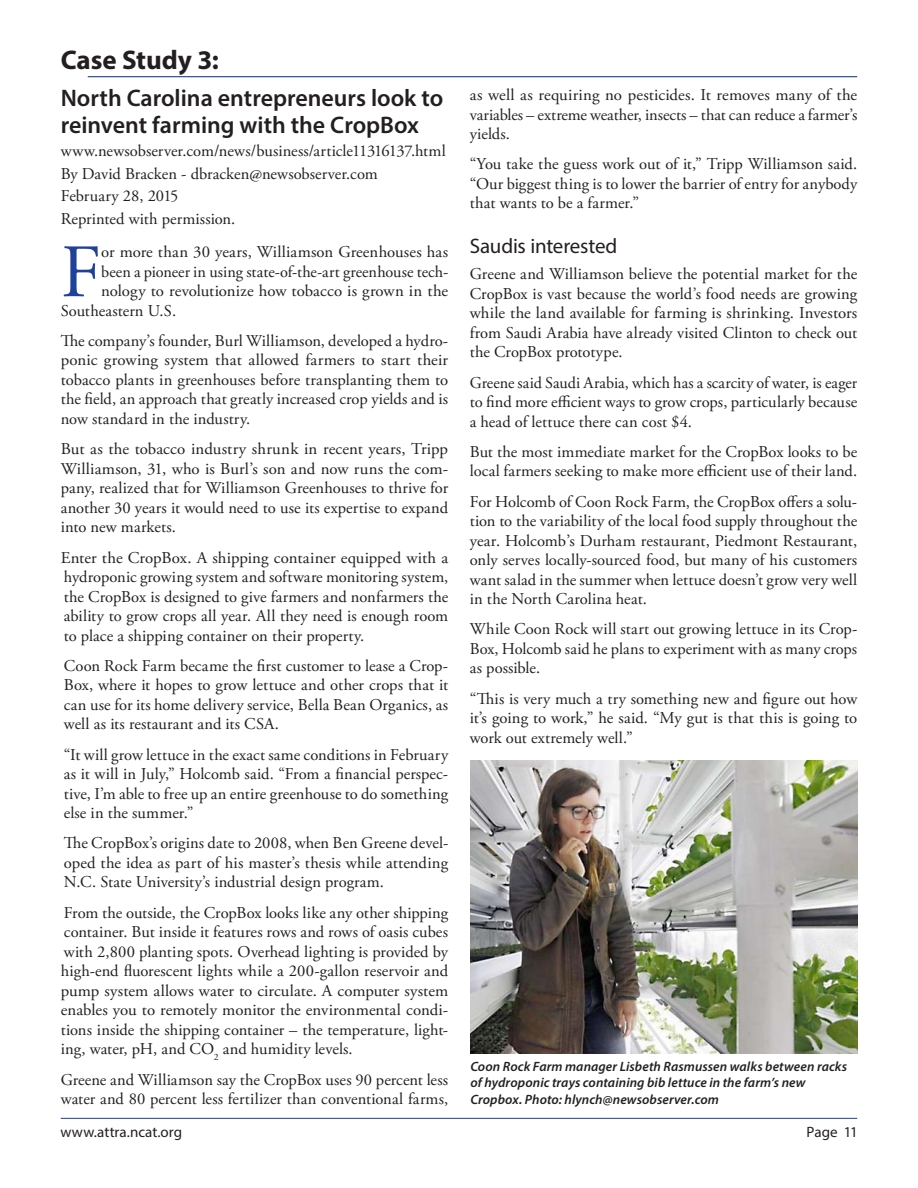
<style>
.page{position:relative;width:918px;height:1188px;background:#fff}
.page>*{position:absolute;margin:0;border:0;box-sizing:border-box;transform-origin:0 0}
.t1{font:75.3px "Adobe Garamond Pro";color:#20419a}
.t2{font:700 27px "Myriad Pro";color:#231f20}
.t3{font:600 24px/27px "Myriad Pro";color:#231f20}
.t4{font:21px "Myriad Pro";letter-spacing:-.01em;color:#231f20}
.t5{font:16.5px/19.5px "Adobe Garamond Pro";color:#231f20;text-align:justify}
.t6{font:15px "Myriad Pro";color:#231f20}
.t7{font:italic 600 13.5px/16.5px "Myriad Pro";letter-spacing:.005em;color:#231f20}
</style>
<div class="page">
<hr style="left:61px;top:1118px;width:796px;height:1px;background:#20419a">
<img style="left:470px;top:760px;width:388px;height:294px">
<hr style="left:88px;top:76px;width:769px;height:1px;background:#20419a">
<h2 class="t2" style="left:61px;top:50px;width:160px">Case Study 3:</h2>
<p class="t5" style="left:470px;top:87px;width:389px">as well as requiring no pesticides. It removes many of the variables – extreme weather, insects – that can reduce a farmer’s yields.</p>
<p class="t5" style="left:470px;top:156px;width:389px">“You take the guess work out of it,” Tripp Williamson said. “Our biggest thing is to lower the barrier of entry for anybody that wants to be a farmer.”</p>
<p class="t4" style="left:470px;top:238px;width:149px">Saudis interested</p>
<p class="t5" style="left:470px;top:266px;width:389px">Greene and Williamson believe the potential market for the CropBox is vast because the world’s food needs are growing while the land available for farming is shrinking. Investors from Saudi Arabia have already visited Clinton to check out the CropBox prototype.</p>
<p class="t5" style="left:470px;top:374px;width:389px">Greene said Saudi Arabia, which has a scarcity of water, is eager to find more efficient ways to grow crops, particularly because a head of lettuce there can cost $4.</p>
<p class="t5" style="left:470px;top:443px;width:389px">But the most immediate market for the CropBox looks to be local farmers seeking to make more efficient use of their land.</p>
<p class="t5" style="left:470px;top:493px;width:389px">For Holcomb of Coon Rock Farm, the CropBox offers a solu&shy;tion to the variability of the local food supply throughout the year. Holcomb’s Durham restaurant, Piedmont Restaurant, only serves locally-sourced food, but many of his customers want salad in the summer when lettuce doesn’t grow very well in the North Carolina heat.</p>
<p class="t5" style="left:470px;top:621px;width:389px">While Coon Rock will start out growing lettuce in its Crop-Box, Holcomb said he plans to experiment with as many crops as possible.</p>
<p class="t5" style="left:470px;top:690px;width:389px">“This is very much a try something new and figure out how it’s going to work,” he said. “My gut is that this is going to work out extremely well.”</p>
<h3 class="t3" style="left:61px;top:87px;width:384px">North Carolina entrepreneurs look to reinvent farming with the CropBox</h3>
<p class="t5" style="left:61px;top:141px;width:387px;line-height:22.8px;text-align:left">www.newsobserver.com/news/business/article11316137.html By David Bracken - dbracken@newsobserver.com<br>February 28, 2015<br>Reprinted with permission.</p>
<h1 class="t1" style="left:61px;top:243px;width:42px">F</h1>
<p class="t5" style="left:101px;top:244px;width:348px">or more than 30 years, Williamson Greenhouses has</p>
<p class="t5" style="left:101px;top:263px;width:349px">been a pioneer in using state-of-the-art greenhouse tech-</p>
<p class="t5" style="left:101px;top:283px;width:348px">nology to revolutionize how tobacco is grown in the</p>
<p class="t5" style="left:61px;top:302px;width:117px">Southeastern U.S.</p>
<p class="t5" style="left:61px;top:332px;width:389px">The company’s founder, Burl Williamson, developed a hydro&shy;ponic growing system that allowed farmers to start their tobacco plants in greenhouses before transplanting them to the field, an approach that greatly increased crop yields and is now standard in the industry.</p>
<p class="t5" style="left:61px;top:441px;width:389px">But as the tobacco industry shrunk in recent years, Tripp Williamson, 31, who is Burl’s son and now runs the com&shy;pany, realized that for Williamson Greenhouses to thrive for another 30 years it would need to use its expertise to expand into new markets.</p>
<p class="t5" style="left:61px;top:549px;width:389px">Enter the CropBox. A shipping container equipped with a hydroponic growing system and software monitoring system, the CropBox is designed to give farmers and nonfarmers the ability to grow crops all year. All they need is enough room to place a shipping container on their property.</p>
<p class="t5" style="left:64px;top:657px;width:386px">Coon Rock Farm became the first customer to lease a Crop-Box, where it hopes to grow lettuce and other crops that it can use for its home delivery service, Bella Bean Organics, as well as its restaurant and its CSA.</p>
<p class="t5" style="left:64px;top:746px;width:386px">“It will grow lettuce in the exact same conditions in February as it will in July,” Holcomb said. “From a financial perspec&shy;tive, I’m able to free up an entire greenhouse to do something else in the summer.”</p>
<p class="t5" style="left:64px;top:835px;width:386px">The CropBox’s origins date to 2008, when Ben Greene devel&shy;oped the idea as part of his master’s thesis while attending N.C. State University’s industrial design program.</p>
<p class="t5" style="left:61px;top:904px;width:389px">From the outside, the CropBox looks like any other shipping container. But inside it features rows and rows of oasis cubes with 2,800 planting spots. Overhead lighting is provided by high-end fluorescent lights while a 200-gallon reservoir and pump system allows water to circulate. A computer system enables you to remotely monitor the environmental condi&shy;tions inside the shipping container – the temperature, light&shy;ing, water, pH, and CO<sub>2</sub> and humidity levels.</p>
<p class="t5" style="left:61px;top:1071px;width:389px">Greene and Williamson say the CropBox uses 90 percent less water and 80 percent less fertilizer than conventional farms,</p>
<p class="t7" style="left:470px;top:1059px;width:378px">Coon Rock Farm manager Lisbeth Rasmussen walks between racks of hydroponic trays containing bib lettuce in the farm’s new<br>Cropbox. Photo: hlynch@newsobserver.com</p>
<p class="t6" style="left:60px;top:1127px;width:123px">www.attra.ncat.org</p>
<p class="t6" style="left:807px;top:1126px;width:53px">Page 11</p>
</div>
